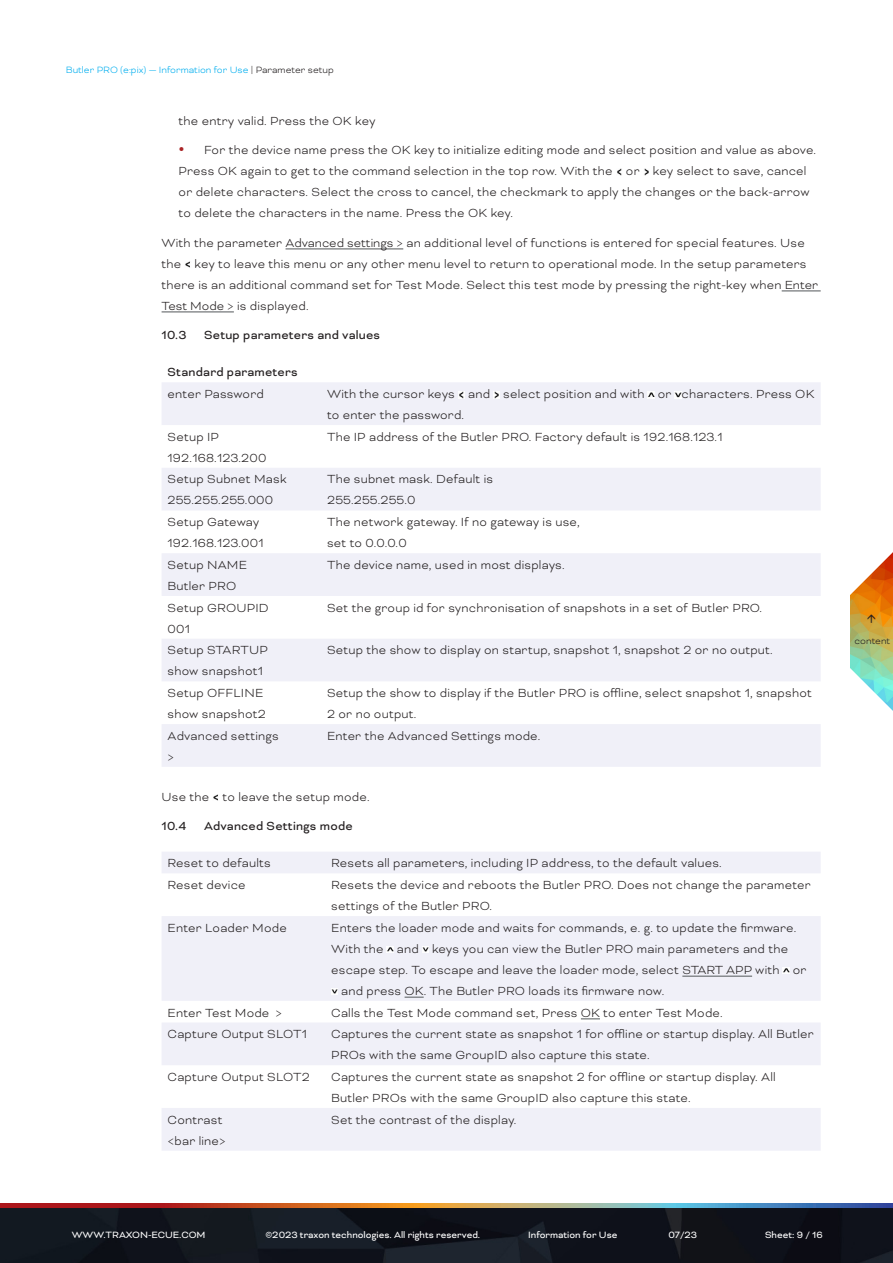
<style>
.page{position:relative;width:893px;height:1263px;background:#fff}
.page>*{position:absolute;margin:0;border:0;box-sizing:border-box;transform-origin:0 0}
.Text_Table{font:300 13.5px/21px "Bicyclette";letter-spacing:.015em;color:#231f20}
.Text__Introductions_Black_Space_before{font:300 13.5px/21px "Bicyclette";letter-spacing:.015em;color:#231f20}
.Text_Table_Header{font:13.5px "Bicyclette";letter-spacing:.015em;color:#231f20}
.Text__Introductions_Black{font:300 13.5px "Bicyclette";letter-spacing:.015em;color:#231f20}
.t1{font:10.5px "Bicyclette";color:#fff}
.t2{font:300 10.5px "Bicyclette";color:#00aeef}
.t3{font:300 10.5px "Bicyclette";color:#231f20}
.s1{color:#231f20}
</style>
<div class="page">
<img style="left:0;top:1207px;width:893px;height:56px">
<svg style="left:0;top:1203px;width:893px;height:4px;background:#9f7262"></svg>
<img style="left:851px;top:623px;width:42px;height:20px">
<svg style="left:850px;top:643px;width:43px;height:68px"></svg>
<hr style="left:286px;top:249px;width:117px;height:1px;background:#535759">
<hr style="left:782px;top:291px;width:39px;height:1px;background:#535759">
<hr style="left:162px;top:312px;width:72px;height:1px;background:#535759">
<svg style="left:617px;top:169px;width:5px;height:6px"></svg>
<svg style="left:644px;top:169px;width:5px;height:6px"></svg>
<svg style="left:185px;top:261px;width:5px;height:7px"></svg>
<svg style="left:162px;top:382px;width:659px;height:385px;fill:#f0f0f8"></svg>
<svg style="left:458px;top:392px;width:7px;height:6px"></svg>
<svg style="left:493px;top:392px;width:7px;height:6px"></svg>
<svg style="left:648px;top:392px;width:6px;height:6px"></svg>
<svg style="left:675px;top:392px;width:6px;height:6px"></svg>
<svg style="left:213px;top:794px;width:5px;height:6px"></svg>
<svg style="left:162px;top:852px;width:659px;height:299px;fill:#f0f0f8"></svg>
<hr style="left:682px;top:976px;width:70px;height:1px;background:#535759">
<svg style="left:405px;top:997px;width:19px;height:1px"></svg>
<svg style="left:387px;top:946px;width:6px;height:7px"></svg>
<svg style="left:422px;top:946px;width:7px;height:7px"></svg>
<svg style="left:783px;top:967px;width:6px;height:7px"></svg>
<svg style="left:331px;top:988px;width:7px;height:7px"></svg>
<svg style="left:581px;top:1018px;width:19px;height:1px"></svg>
<svg style="left:781px;top:492px;width:112px;height:131px"></svg>
<p class="t2" style="left:66px;top:64px;width:269px">Butler PRO (e:pix) — Information for Use <span class="s1">| Parameter setup</span></p>
<p class="Text__Introductions_Black_Space_before" style="left:179px;top:110px;width:198px">the entry valid. Press the OK key</p>
<p class="Text__Introductions_Black_Space_before" style="left:179px;top:139px;width:639px;text-indent:26px">For the device name press the OK key to initialize editing mode and select position and value as above.<br>Press OK again to get to the command selection in the top row. With the or key select to save, cancel or delete characters. Select the cross to cancel, the checkmark to apply the changes or the back-arrow to delete the characters in the name. Press the OK key.</p>
<p class="Text__Introductions_Black_Space_before" style="left:162px;top:232px;width:658px">With the parameter Advanced settings &gt; an additional level of functions is entered for special features. Use the key to leave this menu or any other menu level to return to operational mode. In the setup parameters there is an additional command set for Test Mode. Select this test mode by pressing the right-key when Enter Test Mode &gt; is displayed.</p>
<p class="Text_Table_Header" style="left:162px;top:327px;width:26px">10.3</p>
<p class="Text_Table_Header" style="left:204px;top:327px;width:178px">Setup parameters and values</p>
<p class="Text_Table_Header" style="left:168px;top:364px;width:132px">Standard parameters</p>
<p class="Text_Table" style="left:168px;top:383px;width:98px">enter Password</p>
<p class="Text_Table" style="left:327px;top:383px;width:489px">With the cursor keys and select position and with or characters. Press OK to enter the password.</p>
<p class="Text_Table" style="left:168px;top:426px;width:100px">Setup IP<br>192.168.123.200</p>
<p class="Text_Table" style="left:327px;top:426px;width:397px">The IP address of the Butler PRO. Factory default is 192.168.123.1</p>
<p class="Text_Table" style="left:168px;top:469px;width:121px">Setup Subnet Mask<br>255.255.255.000</p>
<p class="Text_Table" style="left:327px;top:469px;width:168px">The subnet mask. Default is<br>255.255.255.0</p>
<p class="Text_Table" style="left:168px;top:511px;width:98px">Setup Gateway<br>192.168.123.001</p>
<p class="Text_Table" style="left:327px;top:511px;width:254px">The network gateway. If no gateway is use, set to 0.0.0.0</p>
<p class="Text_Table" style="left:168px;top:554px;width:81px">Setup NAME<br>Butler PRO</p>
<p class="Text_Table" style="left:327px;top:554px;width:239px">The device name, used in most displays.</p>
<p class="Text_Table" style="left:168px;top:597px;width:103px">Setup GROUPID<br>001</p>
<p class="Text_Table" style="left:327px;top:597px;width:437px">Set the group id for synchronisation of snapshots in a set of Butler PRO.</p>
<p class="Text_Table" style="left:168px;top:640px;width:102px">Setup STARTUP show snapshot1</p>
<p class="Text_Table" style="left:327px;top:640px;width:447px">Setup the show to display on startup, snapshot 1, snapshot 2 or no output.</p>
<p class="Text_Table" style="left:168px;top:682px;width:100px">Setup OFFLINE show snapshot2</p>
<p class="Text_Table" style="left:327px;top:682px;width:486px">Setup the show to display if the Butler PRO is offline, select snapshot 1, snapshot<br>2 or no output.</p>
<p class="Text_Table" style="left:168px;top:725px;width:113px">Advanced settings &gt;</p>
<p class="Text_Table" style="left:327px;top:725px;width:215px">Enter the Advanced Settings mode.</p>
<p class="Text__Introductions_Black" style="left:162px;top:789px;width:210px">Use the to leave the setup mode.</p>
<p class="Text_Table_Header" style="left:162px;top:818px;width:26px">10.4</p>
<p class="Text_Table_Header" style="left:204px;top:818px;width:150px">Advanced Settings mode</p>
<p class="Text_Table" style="left:168px;top:853px;width:105px">Reset to defaults</p>
<p class="Text_Table" style="left:331px;top:853px;width:392px">Resets all parameters, including IP address, to the default values.</p>
<p class="Text_Table" style="left:168px;top:874px;width:79px">Reset device</p>
<p class="Text_Table" style="left:331px;top:874px;width:481px">Resets the device and reboots the Butler PRO. Does not change the parameter settings of the Butler PRO.</p>
<p class="Text_Table" style="left:168px;top:917px;width:121px">Enter Loader Mode</p>
<p class="Text_Table" style="left:331px;top:917px;width:467px">Enters the loader mode and waits for commands, e. g. to update the firmware.</p>
<p class="Text_Table" style="left:331px;top:938px;width:458px">With the and keys you can view the Butler PRO main parameters and the</p>
<p class="Text_Table" style="left:331px;top:959px;width:477px">escape step. To escape and leave the loader mode, select START APP with or</p>
<p class="Text_Table" style="left:341px;top:980px;width:325px">and press OK. The Butler PRO loads its firmware now.</p>
<p class="Text_Table" style="left:168px;top:1002px;width:116px">Enter Test Mode &gt;</p>
<p class="Text_Table" style="left:331px;top:1002px;width:393px">Calls the Test Mode command set, Press OK to enter Test Mode.</p>
<p class="Text_Table" style="left:168px;top:1023px;width:141px">Capture Output SLOT1</p>
<p class="Text_Table" style="left:331px;top:1023px;width:484px">Captures the current state as snapshot 1 for offline or startup display. All Butler<br>PROs with the same GroupID also capture this state.</p>
<p class="Text_Table" style="left:168px;top:1066px;width:144px">Capture Output SLOT2</p>
<p class="Text_Table" style="left:331px;top:1066px;width:446px">Captures the current state as snapshot 2 for offline or startup display. All<br>Butler PROs with the same GroupID also capture this state.</p>
<p class="Text_Table" style="left:168px;top:1109px;width:60px">Contrast &lt;bar line&gt;</p>
<p class="Text_Table" style="left:331px;top:1109px;width:187px">Set the contrast of the display.</p>
<p class="t3" style="left:855px;top:634px;width:37px">content</p>
<p class="t1" style="left:72px;top:1229px;width:135px">WWW.TRAXON-ECUE.COM</p>
<p class="t1" style="left:265px;top:1229px;width:216px">©2023 traxon technologies. All rights reserved.</p>
<p class="t1" style="left:528px;top:1229px;width:91px">Information for Use</p>
<p class="t1" style="left:668px;top:1229px;width:30px">07/23</p>
<p class="t1" style="left:765px;top:1229px;width:59px">Sheet: 9 / 16</p>
</div>
